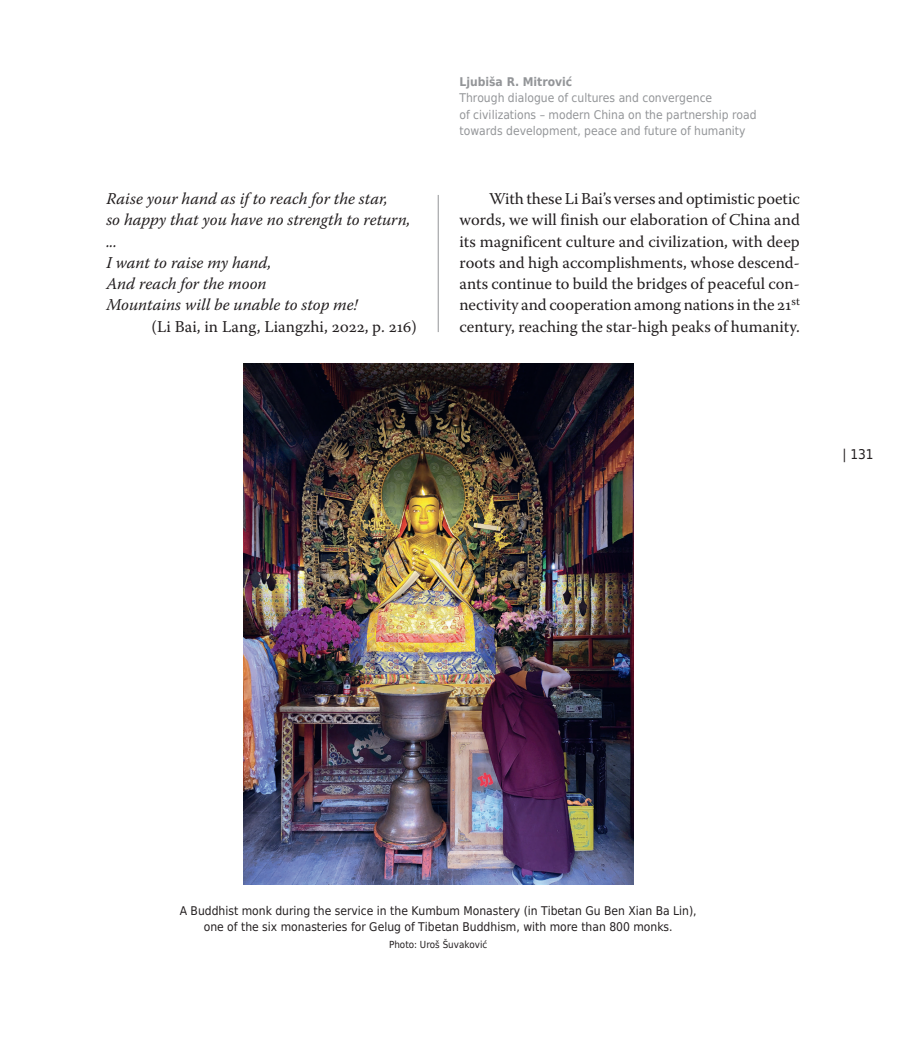
<style>
.page{position:relative;width:919px;height:1046px;background:#fff}
.page>*{position:absolute;margin:0;border:0;box-sizing:border-box;transform-origin:0 0}
.t1{font:16.5px/21.3px "Warnock Pro";color:#231f20;text-align:justify}
.t2{font:italic 16.5px/21.3px "Warnock Pro";color:#231f20}
.t3{font:13.5px "DejaVu Sans Condensed";color:#231f20}
.t4{font:12px/16.5px "DejaVu Sans Condensed";color:#231f20;text-align:center}
.t5{font:12px/16.5px "DejaVu Sans Condensed";color:#939598}
.t6{font:700 12px "DejaVu Sans Condensed";color:#939598}
.t7{font:9.75px "DejaVu Sans Condensed";color:#231f20}
</style>
<div class="page">
<hr style="left:438px;top:195px;width:1px;height:137px;background:#939598">
<img style="left:243px;top:364px;width:390px;height:520px">
<p class="t2" style="left:106px;top:188px;width:306px">Raise your hand as if to reach for the star,<br>so happy that you have no strength to return, ...<br>I want to raise my hand,<br>And reach for the moon<br>Mountains will be unable to stop me!</p>
<p class="t1" style="left:152px;top:315px;width:267px">(Li Bai, in Lang, Liangzhi, 2022, p. 216)</p>
<p class="t6" style="left:459px;top:72px;width:114px">Ljubiša R. Mitrović</p>
<p class="t5" style="left:459px;top:89px;width:298px">Through dialogue of cultures and convergence<br>of civilizations – modern China on the partnership road towards development, peace and future of humanity</p>
<p class="t1" style="left:459px;top:188px;width:342px;text-indent:30px">With these Li Bai’s verses and optimistic poetic words, we will finish our elaboration of China and its magnificent culture and civilization, with deep roots and high accomplishments, whose descend&shy;ants continue to build the bridges of peaceful con&shy;nectivity and cooperation among nations in the 21<sup>st </sup>century, reaching the star-high peaks of humanity.</p>
<p class="t3" style="left:842px;top:443px;width:33px">| 131</p>
<p class="t4" style="left:180px;top:902px;width:518px">A Buddhist monk during the service in the Kumbum Monastery (in Tibetan Gu Ben Xian Ba Lin), one of the six monasteries for Gelug of Tibetan Buddhism, with more than 800 monks.</p>
<p class="t7" style="left:389px;top:936px;width:100px">Photo: Uroš Šuvaković</p>
</div>
